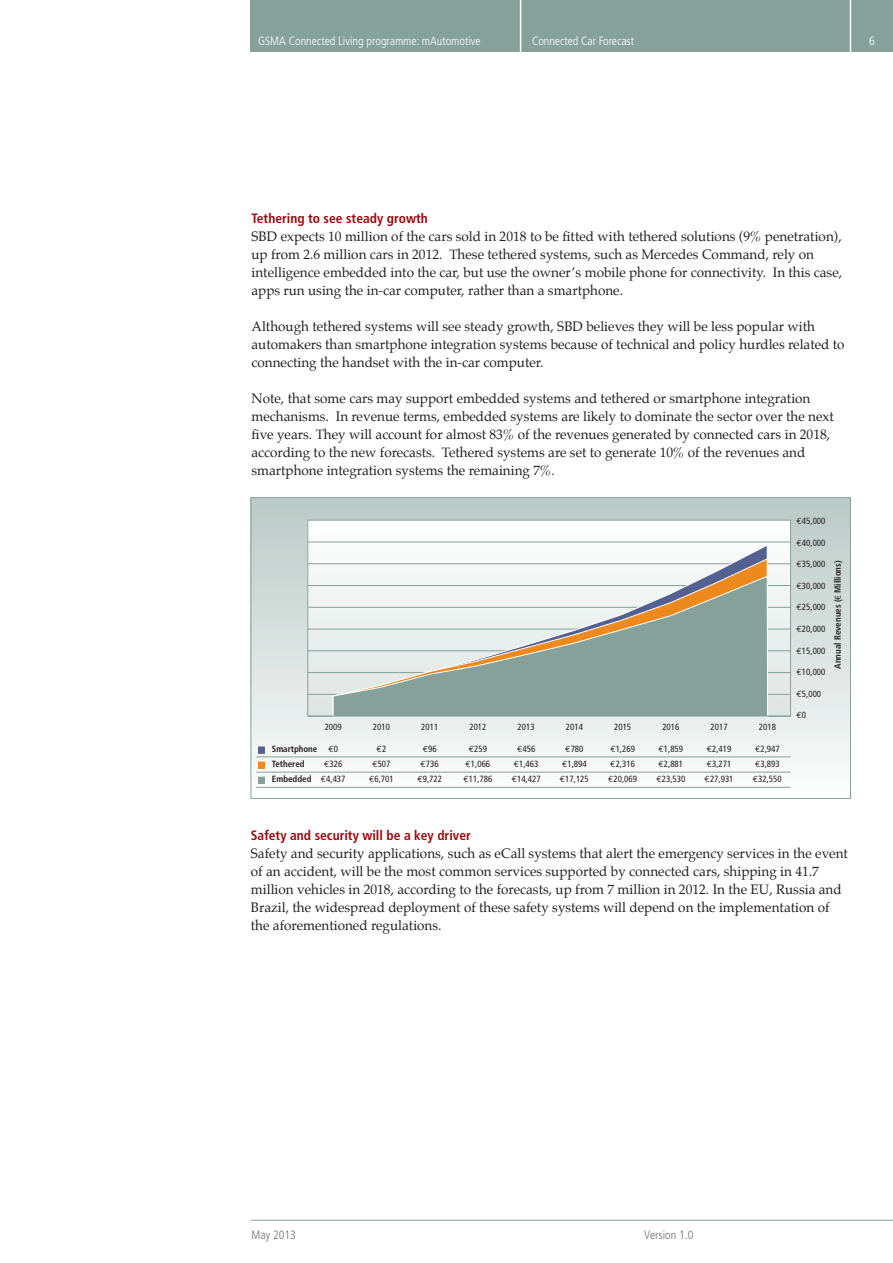
<style>
.page{position:relative;width:893px;height:1263px;background:#fff}
.page>*{position:absolute;margin:0;border:0;box-sizing:border-box;transform-origin:0 0}
.t1{font:13.5px/18px "Palatino";color:#231f20}
.t2{font:700 condensed 13.5px "Frutiger";color:#9d070d}
.t3{font:300 condensed 12px "Frutiger";color:#fff}
.t4{font:300 condensed 12px "Frutiger";color:#6c6d70}
.t5{font:condensed 9px "Frutiger";color:#231f20}
.t6{font:700 condensed 9px/15px "Frutiger";color:#231f20}
.t7{font:9px "Euro Mono";color:#231f20}
.s1{font-family:"Euro Mono";font-stretch:normal}
.s2{font-family:"Frutiger";font-stretch:condensed}
.s3{font-family:"Myriad Pro";font-weight:400;font-stretch:normal}
</style>
<div class="page">
<div style="left:251px;top:498px;width:599px;height:300px;background:linear-gradient(to bottom,#b9c8c4,#fbfcfc)"></div>
<div style="left:308px;top:520px;width:482px;height:196px;background:linear-gradient(to bottom,#fdfefe,#dde4e2)"></div>
<hr style="left:308px;top:542px;width:482px;height:1px;background:#85a19a">
<hr style="left:308px;top:564px;width:482px;height:1px;background:#d7e0de">
<hr style="left:308px;top:563px;width:482px;height:1px;background:#85a19a">
<hr style="left:308px;top:585px;width:482px;height:1px;background:#85a19a">
<hr style="left:308px;top:607px;width:482px;height:1px;background:#85a19a">
<hr style="left:308px;top:629px;width:482px;height:1px;background:#85a19a">
<hr style="left:308px;top:651px;width:482px;height:1px;background:#c5d2cf">
<hr style="left:308px;top:650px;width:482px;height:1px;background:#85a19a">
<hr style="left:308px;top:672px;width:482px;height:1px;background:#85a19a">
<hr style="left:256px;top:756px;width:534px;height:1px;background:#85a19a">
<hr style="left:256px;top:772px;width:534px;height:1px;background:#85a19a">
<hr style="left:256px;top:787px;width:534px;height:1px;background:#85a19a">
<hr style="left:308px;top:694px;width:482px;height:1px;background:#85a19a">
<div style="left:257px;top:746px;width:9px;height:9px;background:#536192;border:1px solid #fff"></div>
<div style="left:257px;top:761px;width:9px;height:9px;background:#ed891d;border:1px solid #fff"></div>
<div style="left:257px;top:776px;width:9px;height:9px;background:#85a19a;border:1px solid #fff"></div>
<svg style="left:332px;top:544px;width:436px;height:14px"></svg>
<svg style="left:332px;top:558px;width:436px;height:17px"></svg>
<svg style="left:332px;top:575px;width:436px;height:141px"></svg>
<hr style="left:308px;top:716px;width:482px;height:1px;background:#85a19a">
<hr style="left:251px;top:1220px;width:642px;height:1px;background:#85a19a">
<div style="left:251px;top:0;width:642px;height:51px;background:#85a19a"></div>
<hr style="left:850px;top:0;width:1px;height:68px;background:#fff">
<hr style="left:520px;top:0;width:1px;height:68px;background:#fff">
<p class="t3" style="left:258px;top:34px;width:224px">GSMA Connected Living programme: mAutomotive</p>
<p class="t3" style="left:532px;top:34px;width:104px">Connected Car Forecast</p>
<p class="t3" style="left:869px;top:34px;width:7px">6</p>
<p class="t2" style="left:251px;top:210px;width:178px">Tethering to see steady growth</p>
<p class="t1" style="left:251px;top:227px;width:592px">SBD expects 10 million of the cars sold in 2018 to be fitted with tethered solutions (9% penetration), up from 2.6 million cars in 2012. These tethered systems, such as Mercedes Command, rely on intelligence embedded into the car, but use the owner’s mobile phone for connectivity. In this case, apps run using the in-car computer, rather than a smartphone.</p>
<p class="t1" style="left:251px;top:317px;width:595px">Although tethered systems will see steady growth, SBD believes they will be less popular with automakers than smartphone integration systems because of technical and policy hurdles related to connecting the handset with the in-car computer.</p>
<p class="t1" style="left:251px;top:389px;width:584px">Note, that some cars may support embedded systems and tethered or smartphone integration mechanisms. In revenue terms, embedded systems are likely to dominate the sector over the next five years. They will account for almost 83% of the revenues generated by connected cars in 2018, according to the new forecasts. Tethered systems are set to generate 10% of the revenues and smartphone integration systems the remaining 7%.</p>
<p class="t5" style="left:797px;top:516px;width:30px"><span class="s1">€</span>45,000</p>
<p class="t5" style="left:325px;top:722px;width:19px">2009</p>
<p class="t5" style="left:373px;top:722px;width:19px">2010</p>
<p class="t5" style="left:421px;top:722px;width:19px">2011</p>
<p class="t5" style="left:469px;top:722px;width:19px">2012</p>
<p class="t5" style="left:518px;top:722px;width:19px">2013</p>
<p class="t5" style="left:566px;top:722px;width:19px">2014</p>
<p class="t5" style="left:614px;top:722px;width:19px">2015</p>
<p class="t5" style="left:662px;top:722px;width:19px">2016</p>
<p class="t5" style="left:711px;top:722px;width:19px">2017</p>
<p class="t5" style="left:759px;top:722px;width:19px">2018</p>
<p class="t7" style="left:328px;top:744px;width:11px">€<span class="s2">0</span></p>
<p class="t7" style="left:377px;top:744px;width:11px">€<span class="s2">2</span></p>
<p class="t5" style="left:423px;top:744px;width:15px"><span class="s1">€</span>96</p>
<p class="t5" style="left:469px;top:744px;width:20px"><span class="s1">€</span>259</p>
<p class="t5" style="left:517px;top:744px;width:20px"><span class="s1">€</span>456</p>
<p class="t5" style="left:565px;top:744px;width:20px"><span class="s1">€</span>780</p>
<p class="t5" style="left:610px;top:744px;width:26px"><span class="s1">€</span>1,269</p>
<p class="t5" style="left:659px;top:744px;width:26px"><span class="s1">€</span>1,859</p>
<p class="t5" style="left:707px;top:744px;width:26px"><span class="s1">€</span>2,419</p>
<p class="t5" style="left:755px;top:744px;width:26px"><span class="s1">€</span>2,947</p>
<p class="t5" style="left:324px;top:759px;width:20px"><span class="s1">€</span>326</p>
<p class="t5" style="left:372px;top:759px;width:20px"><span class="s1">€</span>507</p>
<p class="t5" style="left:421px;top:759px;width:20px"><span class="s1">€</span>736</p>
<p class="t5" style="left:466px;top:759px;width:26px"><span class="s1">€</span>1,066</p>
<p class="t5" style="left:514px;top:759px;width:26px"><span class="s1">€</span>1,463</p>
<p class="t5" style="left:562px;top:759px;width:26px"><span class="s1">€</span>1,894</p>
<p class="t5" style="left:610px;top:759px;width:26px"><span class="s1">€</span>2,316</p>
<p class="t5" style="left:659px;top:759px;width:26px"><span class="s1">€</span>2,881</p>
<p class="t5" style="left:707px;top:759px;width:26px"><span class="s1">€</span>3,271</p>
<p class="t5" style="left:755px;top:759px;width:26px"><span class="s1">€</span>3,893</p>
<p class="t5" style="left:321px;top:774px;width:26px"><span class="s1">€</span>4,437</p>
<p class="t5" style="left:369px;top:774px;width:26px"><span class="s1">€</span>6,701</p>
<p class="t5" style="left:417px;top:774px;width:26px"><span class="s1">€</span>9,722</p>
<p class="t5" style="left:463px;top:774px;width:30px"><span class="s1">€</span>11,786</p>
<p class="t5" style="left:512px;top:774px;width:30px"><span class="s1">€</span>14,427</p>
<p class="t5" style="left:560px;top:774px;width:30px"><span class="s1">€</span>17,125</p>
<p class="t5" style="left:608px;top:774px;width:30px"><span class="s1">€</span>20,069</p>
<p class="t5" style="left:656px;top:774px;width:30px"><span class="s1">€</span>23,530</p>
<p class="t5" style="left:705px;top:774px;width:30px"><span class="s1">€</span>27,931</p>
<p class="t5" style="left:753px;top:774px;width:30px"><span class="s1">€</span>32,550</p>
<p class="t6" style="left:272px;top:742px;width:47px">Smartphone</p>
<p class="t6" style="left:272px;top:757px;width:41px">Tethered<br>Embedded</p>
<p class="t5" style="left:797px;top:537px;width:30px"><span class="s1">€</span>40,000</p>
<p class="t5" style="left:797px;top:559px;width:30px"><span class="s1">€</span>35,000</p>
<p class="t5" style="left:797px;top:580px;width:30px"><span class="s1">€</span>30,000</p>
<p class="t5" style="left:797px;top:602px;width:30px"><span class="s1">€</span>25,000</p>
<p class="t5" style="left:797px;top:624px;width:30px"><span class="s1">€</span>20,000</p>
<p class="t5" style="left:797px;top:645px;width:30px"><span class="s1">€</span>15,000</p>
<p class="t5" style="left:797px;top:667px;width:30px"><span class="s1">€</span>10,000</p>
<p class="t5" style="left:797px;top:688px;width:26px"><span class="s1">€</span>5,000</p>
<p class="t7" style="left:797px;top:710px;width:11px">€<span class="s2">0</span></p>
<p class="t6" style="left:830px;top:669px;width:110px;rotate:-90deg">Annual Revenues (<span class="s3">€</span> Millions)</p>
<p class="t2" style="left:251px;top:827px;width:221px">Safety and security will be a key driver</p>
<p class="t1" style="left:251px;top:844px;width:599px">Safety and security applications, such as eCall systems that alert the emergency services in the event of an accident, will be the most common services supported by connected cars, shipping in 41.7 million vehicles in 2018, according to the forecasts, up from 7 million in 2012. In the EU, Russia and Brazil, the widespread deployment of these safety systems will depend on the implementation of the aforementioned regulations.</p>
<p class="t4" style="left:251px;top:1228px;width:46px">May 2013</p>
<p class="t4" style="left:644px;top:1228px;width:51px">Version 1.0</p>
</div>
